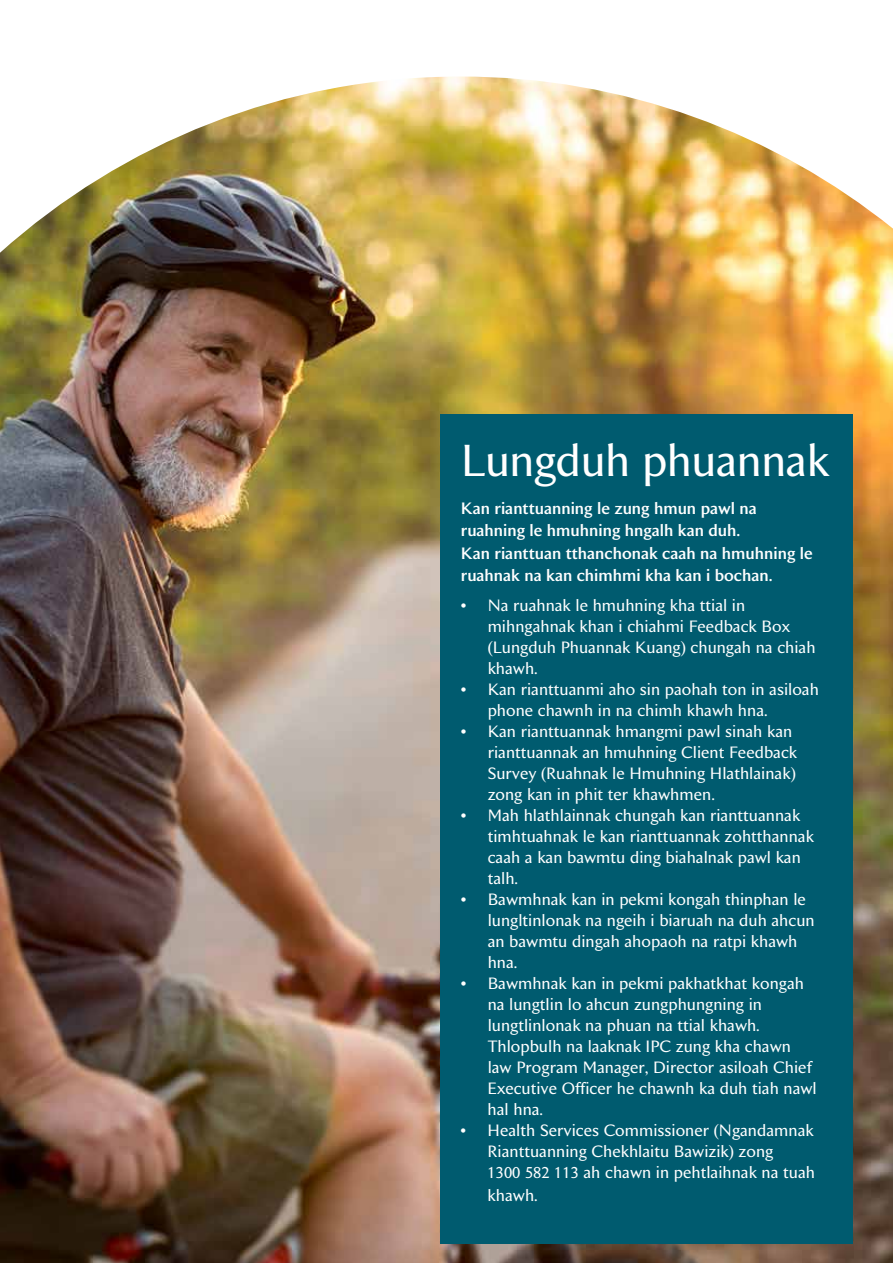
<style>
.page{position:relative;width:893px;height:1263px;background:#fff}
.page>*{position:absolute;margin:0;border:0;box-sizing:border-box;transform-origin:0 0}
.t1{font:45px "Beaulieu";letter-spacing:-.01em;color:#fff}
.t2{font:16.5px/21px "Beaulieu";color:#fff}
.t3{font:500 16.5px/22.5px "Beaulieu";color:#fff}
</style>
<div class="page">
<img style="left:0;top:77px;width:893px;height:1186px">
<div style="left:440px;top:414px;width:412px;height:830px;background:#005b6f"></div>
<h1 class="t1" style="left:461px;top:434px;width:370px">Lungduh phuannak</h1>
<p class="t3" style="left:461px;top:497px;width:354px">Kan rianttuanning le zung hmun pawl na ruahning le hmuhning hngalh kan duh.<br>Kan rianttuan tthanchonak caah na hmuhning le ruahnak na kan chimhmi kha kan i bochan.</p>
<p class="t2" style="left:488px;top:595px;width:329px;text-indent:-27px">• Na ruahnak le hmuhning kha ttial in mihngahnak khan i chiahmi Feedback Box (Lungduh Phuannak Kuang) chungah na chiah khawh.</p>
<p class="t2" style="left:488px;top:679px;width:333px;text-indent:-27px">• Kan rianttuanmi aho sin paohah ton in asiloah phone chawnh in na chimh khawh hna.</p>
<p class="t2" style="left:488px;top:721px;width:311px;text-indent:-27px">• Kan rianttuannak hmangmi pawl sinah kan rianttuannak an hmuhning Client Feedback Survey (Ruahnak le Hmuhning Hlathlainak) zong kan in phit ter khawhmen.</p>
<p class="t2" style="left:488px;top:805px;width:328px;text-indent:-27px">• Mah hlathlainnak chungah kan rianttuannak timhtuahnak le kan rianttuannak zohtthannak caah a kan bawmtu ding biahalnak pawl kan talh.</p>
<p class="t2" style="left:488px;top:889px;width:329px;text-indent:-27px">• Bawmhnak kan in pekmi kongah thinphan le lungltinlonak na ngeih i biaruah na duh ahcun an bawmtu dingah ahopaoh na ratpi khawh hna.</p>
<p class="t2" style="left:488px;top:973px;width:331px;text-indent:-27px">• Bawmhnak kan in pekmi pakhatkhat kongah na lungtlin lo ahcun zungphungning in lungtlinlonak na phuan na ttial khawh.<br>Thlopbulh na laaknak IPC zung kha chawn law Program Manager, Director asiloah Chief Executive Officer he chawnh ka duh tiah nawl hal hna.</p>
<p class="t2" style="left:488px;top:1120px;width:329px;text-indent:-27px">• Health Services Commissioner (Ngandamnak<br>Rianttuanning Chekhlaitu Bawizik) zong<br>1300 582 113 ah chawn in pehtlaihnak na tuah</p>
<p class="t2" style="left:488px;top:1184px;width:52px">khawh.</p>
</div>
